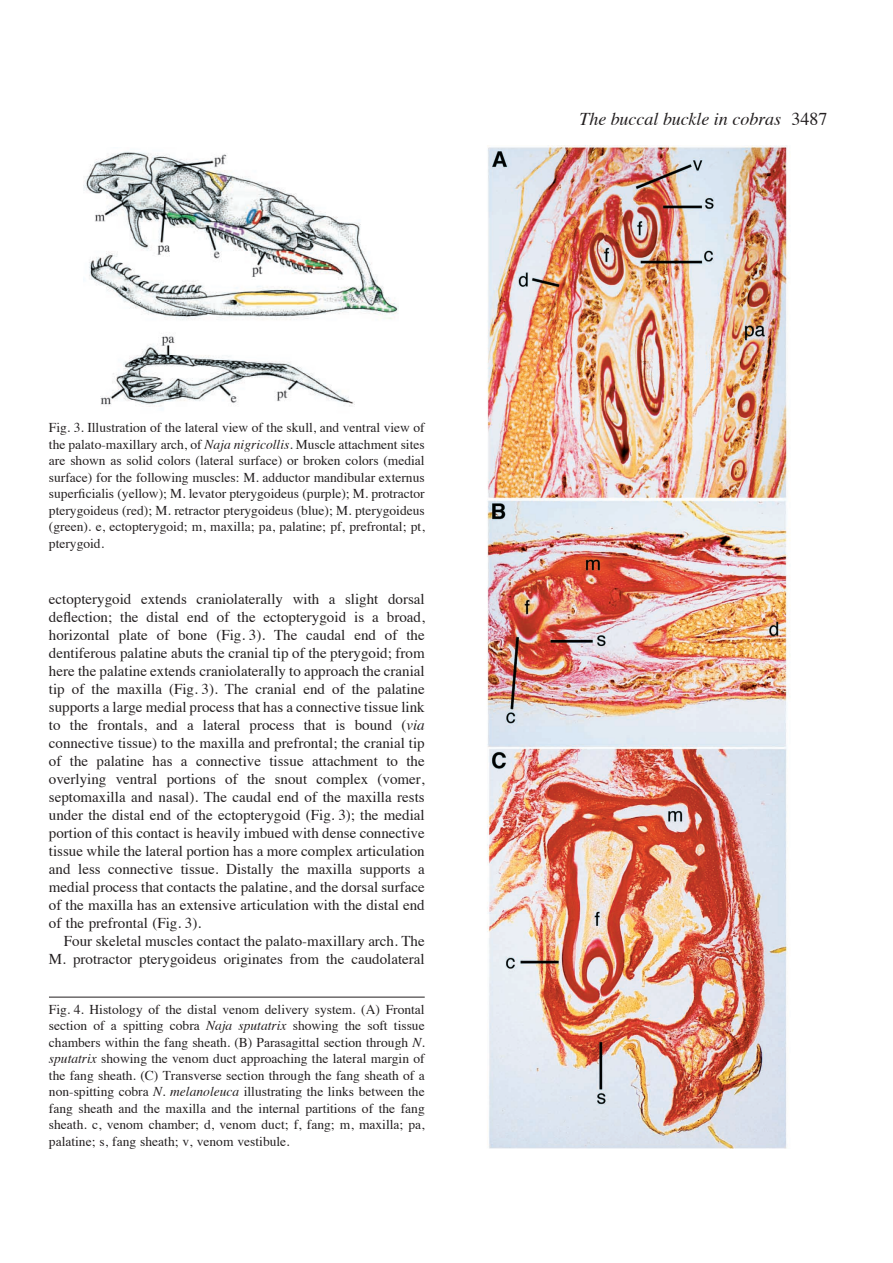
<style>
.page{position:relative;width:893px;height:1263px;background:#fff}
.page>*{position:absolute;margin:0;border:0;box-sizing:border-box;transform-origin:0 0}
.t1{font:italic 18px "Times";color:#231f20}
.t2{font:15px/18px "Times";color:#231f20;text-align:justify}
.t3{font:13.5px/16.5px "Times";color:#231f20;text-align:justify}
.s1{color:#fff}
.s2{font-style:italic}
.s3{font-style:normal}
</style>
<div class="page">
<img style="left:83px;top:151px;width:315px;height:258px">
<img style="left:487px;top:146px;width:303px;height:1003px">
<hr style="left:49px;top:997px;width:375px;height:1px;background:#231f20">
<p class="t3" style="left:49px;top:420px;width:377px">Fig.<span class="s1">·</span>3. Illustration of the lateral view of the skull, and ventral view of the palato-maxillary arch, of <span class="s2">Naja nigricollis</span>. Muscle attachment sites are shown as solid colors (lateral surface) or broken colors (medial surface) for the following muscles: M. adductor mandibular externus superficialis (yellow); M. levator pterygoideus (purple); M. protractor pterygoideus (red); M. retractor pterygoideus (blue); M. pterygoideus (green). e, ectopterygoid; m, maxilla; pa, palatine; pf, prefrontal; pt, pterygoid.</p>
<p class="t2" style="left:49px;top:592px;width:377px">ectopterygoid extends craniolaterally with a slight dorsal deflection; the distal end of the ectopterygoid is a broad, horizontal plate of bone (Fig.<span class="s1">·</span>3). The caudal end of the dentiferous palatine abuts the cranial tip of the pterygoid; from here the palatine extends craniolaterally to approach the cranial tip of the maxilla (Fig.<span class="s1">·</span>3). The cranial end of the palatine supports a large medial process that has a connective tissue link to the frontals, and a lateral process that is bound (<span class="s2">via </span>connective tissue) to the maxilla and prefrontal; the cranial tip of the palatine has a connective tissue attachment to the overlying ventral portions of the snout complex (vomer, septomaxilla and nasal). The caudal end of the maxilla rests under the distal end of the ectopterygoid (Fig.<span class="s1">·</span>3); the medial portion of this contact is heavily imbued with dense connective tissue while the lateral portion has a more complex articulation and less connective tissue. Distally the maxilla supports a medial process that contacts the palatine, and the dorsal surface of the maxilla has an extensive articulation with the distal end of the prefrontal (Fig.<span class="s1">·</span>3).</p>
<p class="t2" style="left:49px;top:934px;width:377px;text-align:right">Four skeletal muscles contact the palato-maxillary arch. The<br>M. protractor pterygoideus originates from the caudolateral</p>
<p class="t3" style="left:49px;top:1002px;width:377px">Fig.<span class="s1">·</span>4. Histology of the distal venom delivery system. (A) Frontal section of a spitting cobra <span class="s2">Naja sputatrix</span> showing the soft tissue chambers within the fang sheath. (B) Parasagittal section through <span class="s2">N. sputatrix</span> showing the venom duct approaching the lateral margin of the fang sheath. (C) Transverse section through the fang sheath of a non-spitting cobra <span class="s2">N. melanoleuca</span> illustrating the links between the fang sheath and the maxilla and the internal partitions of the fang sheath. c, venom chamber; d, venom duct; f, fang; m, maxilla; pa, palatine; s, fang sheath; v, venom vestibule.</p>
<p class="t1" style="left:579px;top:111px;width:249px">The buccal buckle in cobras <span class="s3">3487</span></p>
</div>
